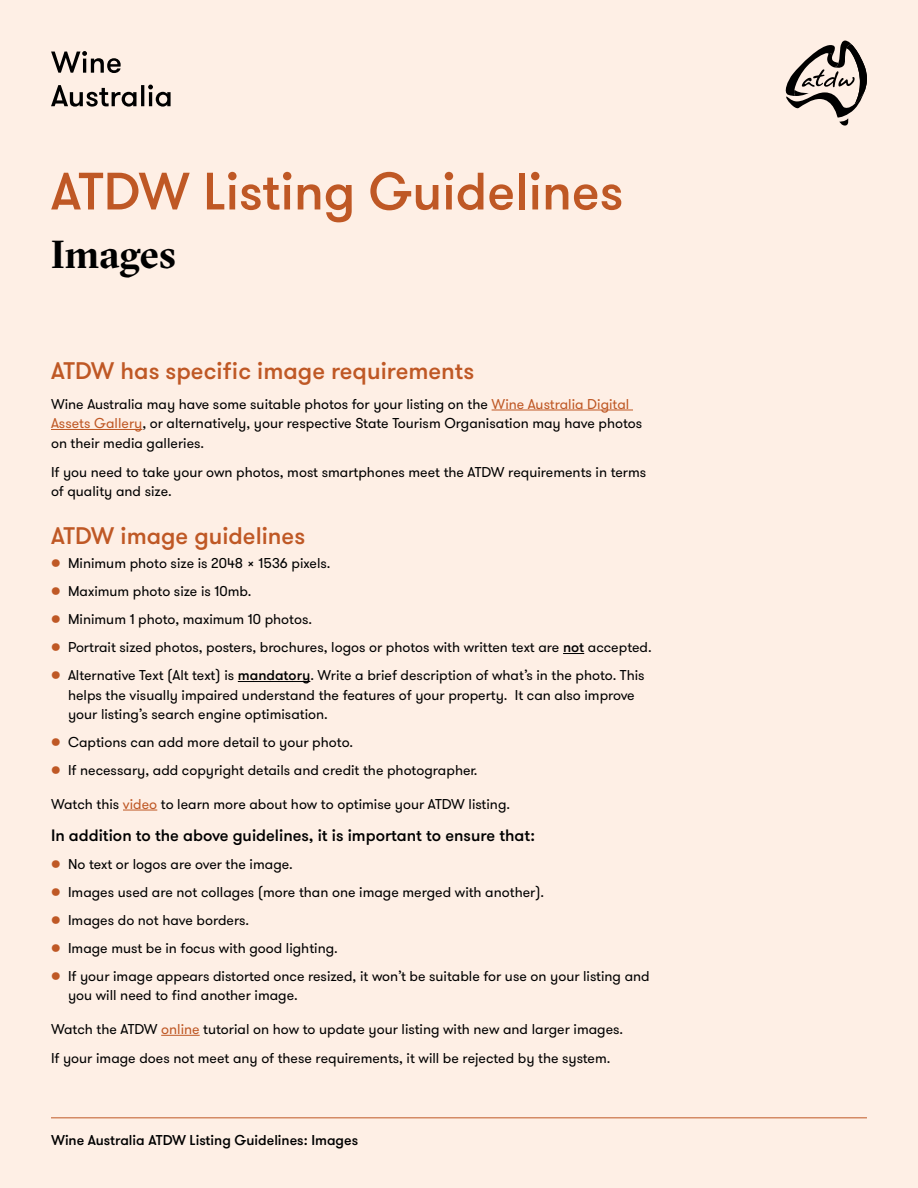
<style>
.page{position:relative;width:918px;height:1188px;background:#feefe5}
.page>*{position:absolute;margin:0;border:0;box-sizing:border-box;transform-origin:0 0}
.t1{font:500 52.5px "GT Walsheim";color:#bf5825}
.Section_Head{font:700 39px "GT Sectra Fine";color:#000}
.A_Head{font:500 24px "GT Walsheim";color:#bf5825}
.B_Head{font:500 16.5px "GT Walsheim";color:#000}
.Body{font:14.25px/19.5px "GT Walsheim";color:#000}
.t2{font:500 14.25px "GT Walsheim";color:#000}
.s1{color:#bf5825}
.s2{font-weight:900;font-size:25.5px;color:#bf5825}
.s3{font-weight:500}
</style>
<div class="page">
<hr style="left:51px;top:1117px;width:816px;height:1px;background:#bf5825">
<svg style="left:51px;top:85px;width:120px;height:22px"></svg>
<svg style="left:51px;top:51px;width:70px;height:22px"></svg>
<svg style="left:785px;top:40px;width:82px;height:86px"></svg>
<hr style="left:492px;top:410px;width:141px;height:1px;background:#bf5825">
<hr style="left:51px;top:429px;width:91px;height:1px;background:#bf5825">
<svg style="left:563px;top:653px;width:21px;height:1px"></svg>
<hr style="left:238px;top:681px;width:72px;height:1px;background:#000">
<hr style="left:123px;top:810px;width:34px;height:1px;background:#bf5825">
<hr style="left:161px;top:1035px;width:39px;height:1px;background:#bf5825">
<p class="t1" style="left:51px;top:158px;width:574px">ATDW Listing Guidelines</p>
<p class="Section_Head" style="left:51px;top:229px;width:126px">Images</p>
<p class="A_Head" style="left:51px;top:356px;width:425px">ATDW has specific image requirements</p>
<p class="Body" style="left:51px;top:394px;width:593px">Wine Australia may have some suitable photos for your listing on the <span class="s1">Wine Australia Digital<br>Assets Gallery</span>, or alternatively, your respective State Tourism Organisation may have photos on their media galleries.</p>
<p class="Body" style="left:51px;top:462px;width:597px">If you need to take your own photos, most smartphones meet the ATDW requirements in terms of quality and size.</p>
<p class="A_Head" style="left:51px;top:521px;width:256px">ATDW image guidelines</p>
<p class="Body" style="left:51px;top:554px;width:281px"><span class="s2">•</span> Minimum photo size is 2048 x 1536 pixels.</p>
<p class="Body" style="left:51px;top:582px;width:202px"><span class="s2">•</span> Maximum photo size is 10mb.</p>
<p class="Body" style="left:51px;top:610px;width:262px"><span class="s2">•</span> Minimum 1 photo, maximum 10 photos.</p>
<p class="Body" style="left:51px;top:638px;width:602px"><span class="s2">•</span> Portrait sized photos, posters, brochures, logos or photos with written text are <span class="s3">not</span> accepted.</p>
<p class="Body" style="left:68px;top:666px;width:578px;text-indent:-17px"><span class="s2">•</span> Alternative Text (Alt text) is <span class="s3">mandatory</span>. Write a brief description of what’s in the photo. This helps the visually impaired understand the features of your property. It can also improve your listing’s search engine optimisation.</p>
<p class="Body" style="left:51px;top:733px;width:304px"><span class="s2">•</span> Captions can add more detail to your photo.</p>
<p class="Body" style="left:51px;top:761px;width:428px"><span class="s2">•</span> If necessary, add copyright details and credit the photographer.</p>
<p class="Body" style="left:51px;top:794px;width:461px">Watch this <span class="s1">video</span> to learn more about how to optimise your ATDW listing.</p>
<p class="B_Head" style="left:51px;top:825px;width:485px">In addition to the above guidelines, it is important to ensure that:</p>
<p class="Body" style="left:51px;top:854px;width:243px"><span class="s2">•</span> No text or logos are over the image.</p>
<p class="Body" style="left:51px;top:883px;width:495px"><span class="s2">•</span> Images used are not collages (more than one image merged with another).</p>
<p class="Body" style="left:51px;top:911px;width:200px"><span class="s2">•</span> Images do not have borders.</p>
<p class="Body" style="left:51px;top:939px;width:288px"><span class="s2">•</span> Image must be in focus with good lighting.</p>
<p class="Body" style="left:68px;top:967px;width:583px;text-indent:-17px"><span class="s2">•</span> If your image appears distorted once resized, it won’t be suitable for use on your listing and you will need to find another image.</p>
<p class="Body" style="left:51px;top:1020px;width:574px">Watch the ATDW <span class="s1">online</span> tutorial on how to update your listing with new and larger images.</p>
<p class="Body" style="left:51px;top:1049px;width:561px">If your image does not meet any of these requirements, it will be rejected by the system.</p>
<p class="t2" style="left:51px;top:1132px;width:309px">Wine Australia ATDW Listing Guidelines: Images</p>
</div>
